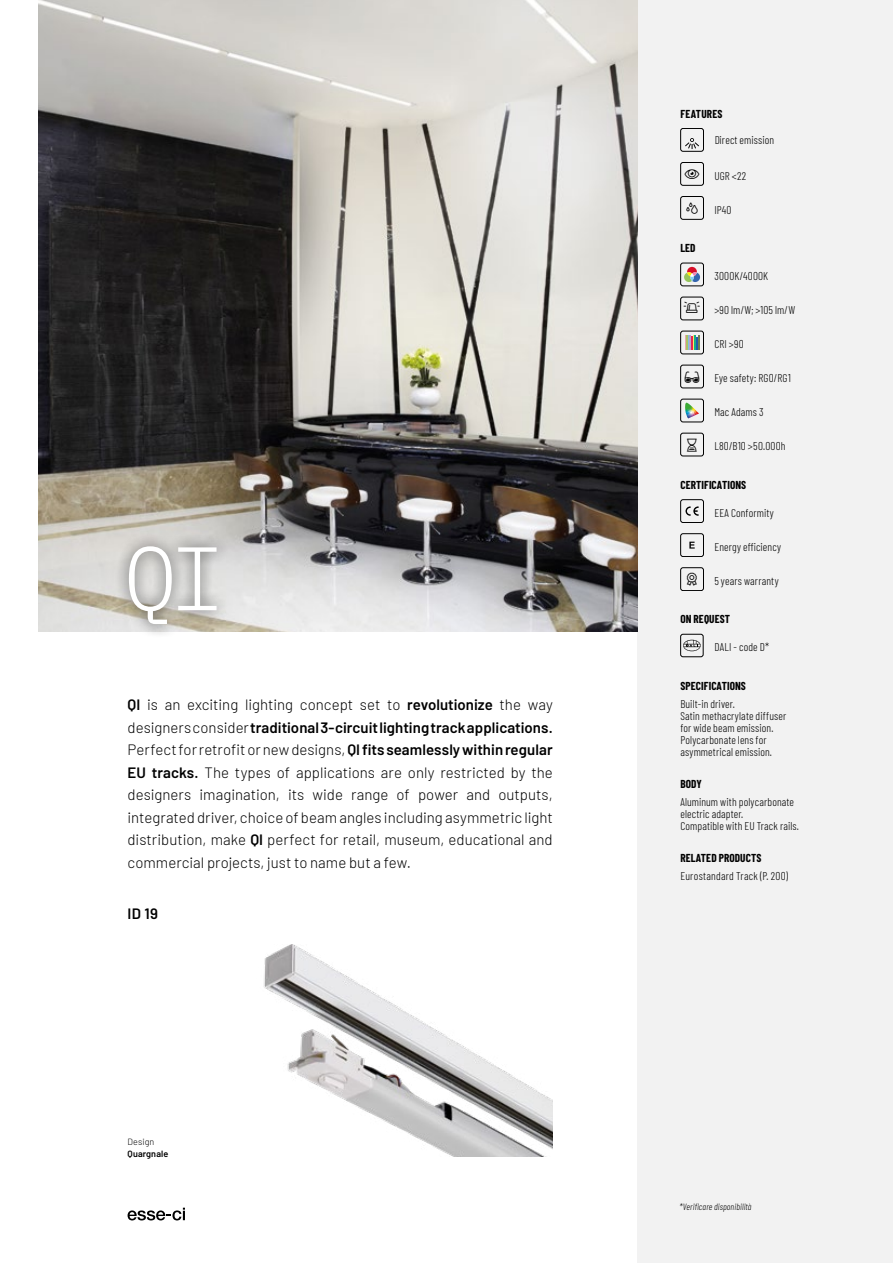
<style>
.page{position:relative;width:893px;height:1263px;background:#fff}
.page>*{position:absolute;margin:0;border:0;box-sizing:border-box;transform-origin:0 0}
.t1{font:300 90px "IBM Plex Mono";color:#fff}
.t2{font:300 15px/22.5px "Barlow";color:#000;text-align:justify}
.t3{font:600 15px "Barlow";color:#000}
.t4{font:300 11.25px/12px "Barlow Condensed";letter-spacing:.015em;color:#000}
.t5{font:700 11.25px "Barlow Condensed";letter-spacing:.01em;color:#000}
.t6{font:italic 300 9.15px "Barlow Condensed";letter-spacing:.01em;color:#000}
.t7{font:600 9px "Barlow";letter-spacing:.015em;color:#000}
.t8{font:300 9px "Barlow";letter-spacing:.01em;color:#000}
.s1{font-weight:600}
</style>
<div class="page">
<div style="left:638px;top:0;width:255px;height:1263px;background:#f2f2f2"></div>
<img style="left:38px;top:0;width:600px;height:631px">
<img style="left:263px;top:944px;width:290px;height:213px">
<div style="left:115px;top:532px;width:115px;height:107px;background:#000;opacity:.65"></div>
<div style="left:680px;top:196px;width:24px;height:24px;border:1px solid #000;border-radius:2px"></div>
<div style="left:680px;top:162px;width:24px;height:24px;border:1px solid #000;border-radius:2px"></div>
<div style="left:680px;top:128px;width:24px;height:24px;border:1px solid #000;border-radius:2px"></div>
<svg style="left:685px;top:138px;width:14px;height:11px"></svg>
<div style="left:680px;top:297px;width:24px;height:23px;border:1px solid #000;border-radius:2px"></div>
<div style="left:680px;top:433px;width:24px;height:23px;border:1px solid #000;border-radius:2px"></div>
<div style="left:680px;top:331px;width:24px;height:23px;border:1px solid #000;border-radius:2px"></div>
<svg style="left:685px;top:335px;width:14px;height:15px"></svg>
<div style="left:680px;top:399px;width:24px;height:23px;border:1px solid #000;border-radius:2px"></div>
<svg style="left:685px;top:403px;width:14px;height:15px"></svg>
<div style="left:680px;top:263px;width:24px;height:23px;border:1px solid #000;border-radius:2px"></div>
<svg style="left:684px;top:267px;width:16px;height:15px"></svg>
<div style="left:680px;top:365px;width:24px;height:23px;border:1px solid #000;border-radius:2px"></div>
<div style="left:680px;top:634px;width:23px;height:23px;border:1px solid #000;border-radius:2px"></div>
<svg style="left:683px;top:640px;width:18px;height:11px"></svg>
<div style="left:680px;top:499px;width:24px;height:24px;border:1px solid #000;border-radius:2px"></div>
<svg style="left:685px;top:506px;width:14px;height:10px"></svg>
<div style="left:680px;top:533px;width:24px;height:24px;border:1px solid #000;border-radius:2px"></div>
<svg style="left:689px;top:542px;width:6px;height:7px"></svg>
<div style="left:680px;top:567px;width:24px;height:24px;border:1px solid #000;border-radius:2px"></div>
<svg style="left:128px;top:1208px;width:57px;height:12px"></svg>
<h1 class="t1" style="left:123px;top:510px;width:103px">QI</h1>
<p class="t2" style="left:128px;top:692px;width:427px"><span class="s1">QI</span> is an exciting lighting concept set to <span class="s1">revolutionize</span> the way designers consider <span class="s1">traditional 3-circuit lighting track applications.<br></span>Perfect for retrofit or new designs, <span class="s1">QI fits seamlessly within regular EU tracks.</span> The types of applications are only restricted by the designers imagination, its wide range of power and outputs, integrated driver, choice of beam angles including asymmetric light distribution, make <span class="s1">QI</span> perfect for retail, museum, educational and commercial projects, just to name but a few.</p>
<p class="t3" style="left:128px;top:902px;width:32px">ID 19</p>
<p class="t8" style="left:128px;top:1135px;width:28px">Design</p>
<p class="t7" style="left:128px;top:1147px;width:42px">Quargnale</p>
<p class="t5" style="left:680px;top:106px;width:44px">FEATURES</p>
<p class="t4" style="left:714px;top:133px;width:61px">Direct emission</p>
<p class="t4" style="left:714px;top:169px;width:33px">UGR &lt;22</p>
<p class="t5" style="left:680px;top:240px;width:17px">LED</p>
<p class="t4" style="left:714px;top:203px;width:19px">IP40</p>
<p class="t4" style="left:714px;top:269px;width:55px">3000K/4000K</p>
<p class="t4" style="left:714px;top:303px;width:82px">&gt;90 lm/W; &gt;105 lm/W</p>
<p class="t4" style="left:714px;top:337px;width:31px">CRI &gt;90</p>
<p class="t4" style="left:714px;top:371px;width:78px">Eye safety: RG0/RG1</p>
<p class="t4" style="left:714px;top:405px;width:51px">Mac Adams 3</p>
<p class="t4" style="left:714px;top:439px;width:73px">L80/B10 &gt;50.000h</p>
<p class="t5" style="left:680px;top:477px;width:67px">CERTIFICATIONS</p>
<p class="t4" style="left:714px;top:506px;width:61px">EEA Conformity</p>
<p class="t4" style="left:714px;top:540px;width:68px">Energy efficiency</p>
<p class="t4" style="left:714px;top:574px;width:66px">5 years warranty</p>
<p class="t5" style="left:680px;top:611px;width:51px">ON REQUEST</p>
<p class="t4" style="left:714px;top:640px;width:56px">DALI - code D*</p>
<p class="t5" style="left:680px;top:678px;width:67px">SPECIFICATIONS</p>
<p class="t4" style="left:680px;top:697px;width:108px">Built-in driver.<br>Satin methacrylate diffuser for wide beam emission.<br>Polycarbonate lens for asymmetrical emission.</p>
<p class="t5" style="left:680px;top:776px;width:23px">BODY</p>
<p class="t4" style="left:680px;top:795px;width:120px">Aluminum with polycarbonate electric adapter.<br>Compatible with EU Track rails.</p>
<p class="t5" style="left:680px;top:850px;width:83px">RELATED PRODUCTS</p>
<p class="t4" style="left:680px;top:869px;width:109px">Eurostandard Track (P. 200)</p>
<p class="t6" style="left:680px;top:1200px;width:73px">*Verificare disponibilità</p>
</div>
